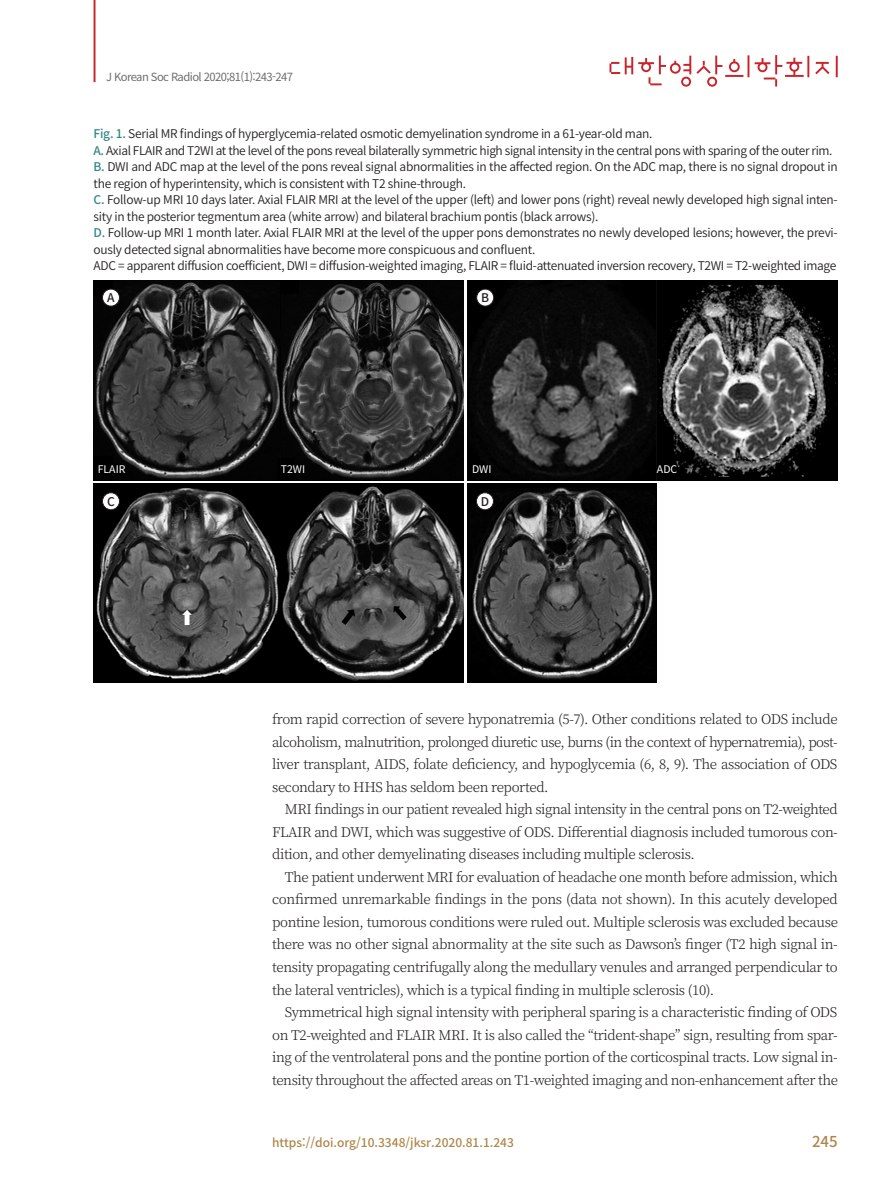
<style>
.page{position:relative;width:893px;height:1191px;background:#fff}
.page>*{position:absolute;margin:0;border:0;box-sizing:border-box;transform-origin:0 0}
.t1{font:500 15px "Noto Sans CJ Kkr";color:#b08548}
.t2{font:300 13.5px/22.5px "Noto Serif CJ Kkr";letter-spacing:-.03em;color:#231f20;text-align:justify}
.t3{font:600 12px/16.5px "Noto Sans CJ Kkr";letter-spacing:-.02em;color:#231f20}
.t4{font:500 12px "Noto Sans CJ Kkr";color:#b08548}
.t5{font:500 12px "Noto Sans CJ Kkr";color:#231f20}
.t6{font:11.25px "Noto Sans CJ Kkr";letter-spacing:-.05em;color:#6c6d70}
.t7{font:10.5px "Noto Sans CJ Kkr";color:#fff}
.s1{font-weight:500;color:#328886}
</style>
<div class="page">
<hr style="left:94px;top:0;width:1px;height:82px;background:#c8242b">
<svg style="left:609px;top:55px;width:229px;height:32px"></svg>
<img style="left:94px;top:280px;width:369px;height:200px">
<div style="left:102px;top:289px;width:17px;height:17px;background:#fff;border-radius:50%"></div>
<div style="left:102px;top:289px;width:18px;height:17px;border:1px solid #231f20;border-radius:50%"></div>
<img style="left:468px;top:280px;width:370px;height:200px">
<div style="left:477px;top:289px;width:17px;height:17px;background:#fff;border-radius:50%"></div>
<div style="left:476px;top:289px;width:18px;height:17px;border:1px solid #231f20;border-radius:50%"></div>
<img style="left:94px;top:484px;width:369px;height:199px">
<img style="left:468px;top:484px;width:189px;height:199px">
<div style="left:102px;top:493px;width:17px;height:17px;background:#fff;border-radius:50%"></div>
<div style="left:102px;top:492px;width:18px;height:18px;border:1px solid #231f20;border-radius:50%"></div>
<div style="left:476px;top:493px;width:17px;height:17px;background:#fff;border-radius:50%"></div>
<div style="left:476px;top:492px;width:18px;height:18px;border:1px solid #231f20;border-radius:50%"></div>
<p class="t6" style="left:106px;top:70px;width:189px">J Korean Soc Radiol 2020;81(1):243-247</p>
<p class="t3" style="left:94px;top:126px;width:746px"><span class="s1">Fig. 1.</span> Serial MR findings of hyperglycemia-related osmotic demyelination syndrome in a 61-year-old man.<br><span class="s1">A.</span> Axial FLAIR and T2WI at the level of the pons reveal bilaterally symmetric high signal intensity in the central pons with sparing of the outer rim.<br><span class="s1">B.</span> DWI and ADC map at the level of the pons reveal signal abnormalities in the affected region. On the ADC map, there is no signal dropout in the region of hyperintensity, which is consistent with T2 shine-through.<br><span class="s1">C.</span> Follow-up MRI 10 days later. Axial FLAIR MRI at the level of the upper (left) and lower pons (right) reveal newly developed high signal inten&shy;sity in the posterior tegmentum area (white arrow) and bilateral brachium pontis (black arrows).<br><span class="s1">D.</span> Follow-up MRI 1 month later. Axial FLAIR MRI at the level of the upper pons demonstrates no newly developed lesions; however, the previ&shy;ously detected signal abnormalities have become more conspicuous and confluent.<br>ADC = apparent diffusion coefficient, DWI = diffusion-weighted imaging, FLAIR = fluid-attenuated inversion recovery, T2WI = T2-weighted image</p>
<p class="t5" style="left:107px;top:291px;width:9px">A</p>
<p class="t5" style="left:481px;top:291px;width:10px">B</p>
<p class="t7" style="left:98px;top:463px;width:29px">FLAIR</p>
<p class="t7" style="left:281px;top:463px;width:26px">T2WI</p>
<p class="t7" style="left:472px;top:463px;width:21px">DWI</p>
<p class="t7" style="left:657px;top:463px;width:22px">ADC</p>
<p class="t5" style="left:107px;top:494px;width:9px">C</p>
<p class="t5" style="left:481px;top:494px;width:10px">D</p>
<p class="t2" style="left:272px;top:708px;width:567px">from rapid correction of severe hyponatremia (5-7). Other conditions related to ODS include alcoholism, malnutrition, prolonged diuretic use, burns (in the context of hypernatremia), post&shy;liver transplant, AIDS, folate deficiency, and hypoglycemia (6, 8, 9). The association of ODS secondary to HHS has seldom been reported.</p>
<p class="t2" style="left:272px;top:798px;width:567px;text-indent:13px">MRI findings in our patient revealed high signal intensity in the central pons on T2-weighted FLAIR and DWI, which was suggestive of ODS. Differential diagnosis included tumorous con&shy;dition, and other demyelinating diseases including multiple sclerosis.</p>
<p class="t2" style="left:272px;top:866px;width:567px;text-indent:13px">The patient underwent MRI for evaluation of headache one month before admission, which confirmed unremarkable findings in the pons (data not shown). In this acutely developed pontine lesion, tumorous conditions were ruled out. Multiple sclerosis was excluded because there was no other signal abnormality at the site such as Dawson’s finger (T2 high signal in&shy;tensity propagating centrifugally along the medullary venules and arranged perpendicular to the lateral ventricles), which is a typical finding in multiple sclerosis (10).</p>
<p class="t2" style="left:272px;top:1001px;width:567px;text-indent:13px">Symmetrical high signal intensity with peripheral sparing is a characteristic finding of ODS on T2-weighted and FLAIR MRI. It is also called the “trident-shape” sign, resulting from spar&shy;ing of the ventrolateral pons and the pontine portion of the corticospinal tracts. Low signal in&shy;tensity throughout the affected areas on T1-weighted imaging and non-enhancement after the</p>
<p class="t4" style="left:272px;top:1135px;width:243px">https://doi.org/10.3348/jksr.2020.81.1.243</p>
<p class="t1" style="left:812px;top:1132px;width:27px">245</p>
</div>
